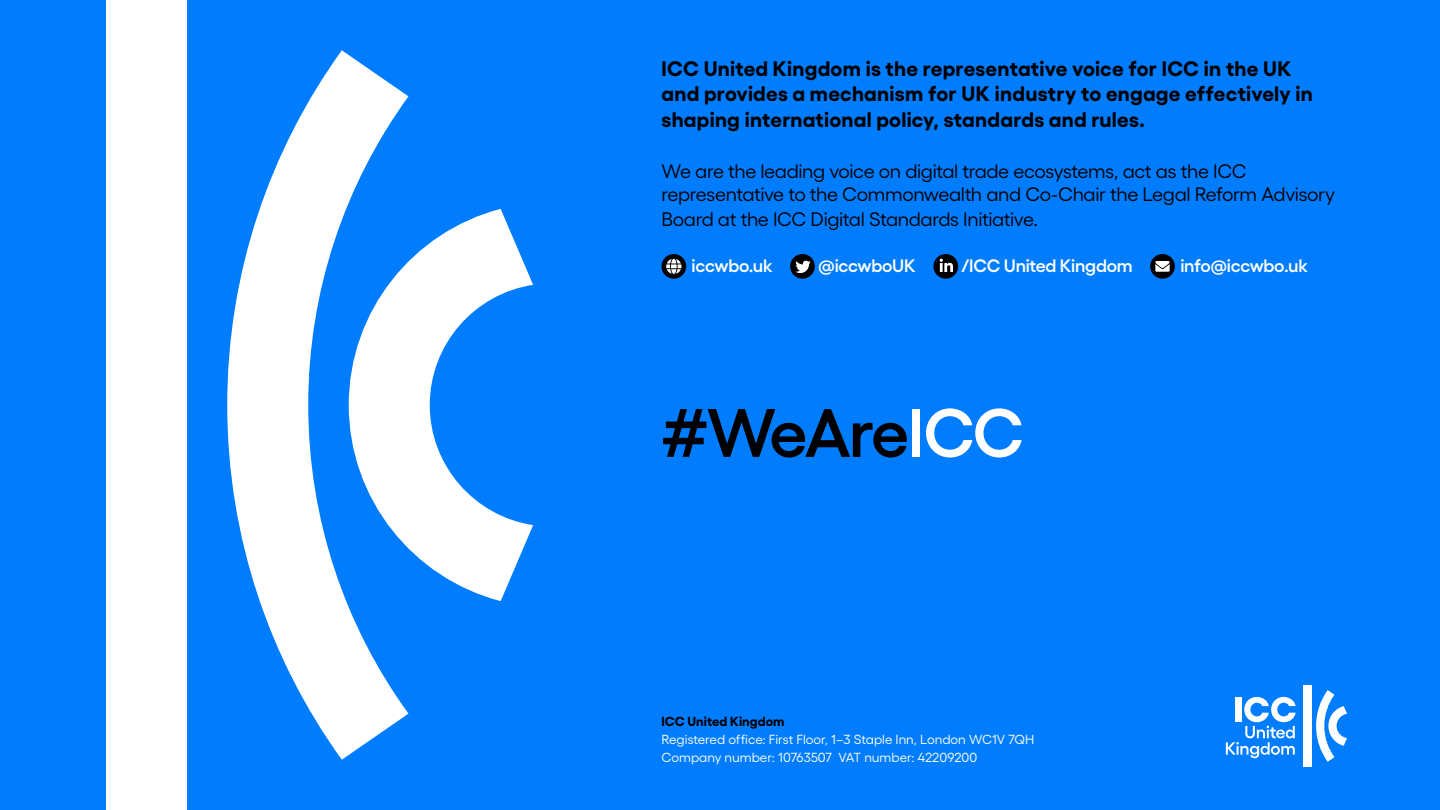
<style>
.page{position:relative;width:1440px;height:810px;background:#007dff}
.page>*{position:absolute;margin:0;border:0;box-sizing:border-box;transform-origin:0 0}
.t1{font:600 68.25px "Gellix";letter-spacing:-.04em;color:#000}
.t2{font:700 21px/25.2px "Gellix";letter-spacing:.01em;color:#000}
.t3{font:19.5px/24px "Gellix";letter-spacing:-.02em;color:#000}
.t4{font:600 18px "Gellix";letter-spacing:-.02em;color:#fff}
.t5{font:13.12px/18.1px "Gellix";color:#fff}
.t6{font:700 13.12px "Gellix";color:#000}
.s1{color:#fff}
</style>
<div class="page">
<div style="left:662px;top:254px;width:24px;height:25px;background:#000;border-radius:50%"></div>
<svg style="left:666px;top:259px;width:15px;height:15px"></svg>
<div style="left:790px;top:254px;width:25px;height:25px;background:#000;border-radius:50%"></div>
<svg style="left:795px;top:261px;width:16px;height:12px"></svg>
<div style="left:933px;top:254px;width:25px;height:25px;background:#000;border-radius:50%"></div>
<svg style="left:940px;top:258px;width:13px;height:14px"></svg>
<div style="left:1150px;top:254px;width:25px;height:25px;background:#000;border-radius:50%"></div>
<svg style="left:1155px;top:261px;width:15px;height:11px"></svg>
<div style="left:106px;top:0;width:81px;height:810px;background:#fff"></div>
<svg style="left:227px;top:50px;width:181px;height:710px;fill:#fff"></svg>
<svg style="left:349px;top:209px;width:184px;height:392px"></svg>
<div style="left:1304px;top:685px;width:8px;height:82px;background:#fff"></div>
<svg style="left:1316px;top:690px;width:31px;height:72px"></svg>
<svg style="left:1226px;top:697px;width:70px;height:61px"></svg>
<p class="t2" style="left:662px;top:54px;width:653px">ICC United Kingdom is the representative voice for ICC in the UK and provides a mechanism for UK industry to engage effectively in shaping international policy, standards and rules.</p>
<p class="t3" style="left:662px;top:157px;width:675px">We are the leading voice on digital trade ecosystems, act as the ICC representative to the Commonwealth and Co-Chair the Legal Reform Advisory<br>Board at the ICC Digital Standards Initiative.</p>
<p class="t4" style="left:692px;top:252px;width:83px">iccwbo.uk</p>
<p class="t4" style="left:818px;top:252px;width:99px">@iccwboUK</p>
<p class="t4" style="left:962px;top:252px;width:173px">/ICC United Kingdom</p>
<p class="t4" style="left:1180px;top:252px;width:129px">info@iccwbo.uk</p>
<h1 class="t1" style="left:662px;top:379px;width:364px">#WeAre<span class="s1">ICC</span></h1>
<p class="t6" style="left:661px;top:711px;width:125px">ICC United Kingdom</p>
<p class="t5" style="left:661px;top:729px;width:374px">Registered office: First Floor, 1–3 Staple Inn, London WC1V 7QH<br>Company number: 10763507 VAT number: 42209200</p>
</div>
